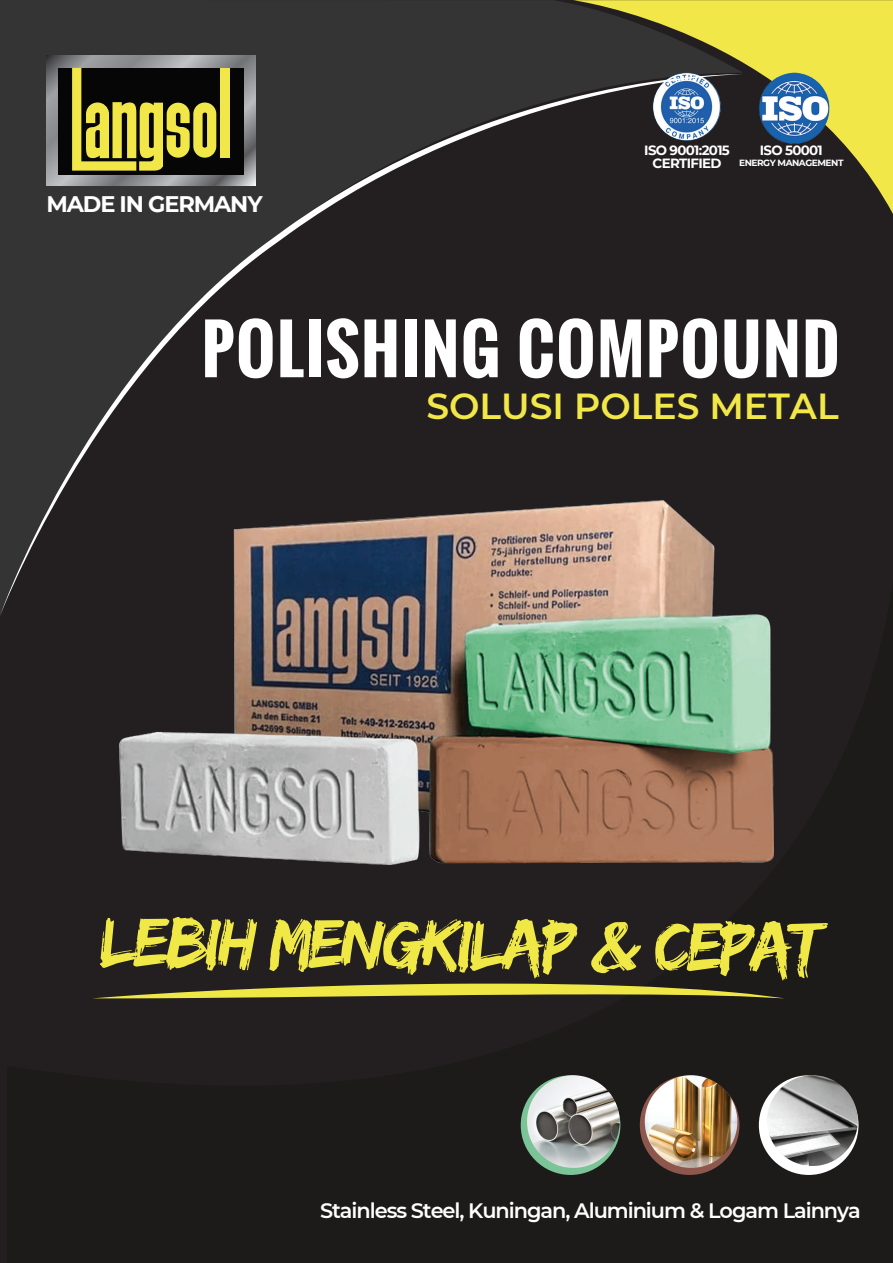
<style>
.page{position:relative;width:893px;height:1263px;background:#231f20}
.page>*{position:absolute;margin:0;border:0;box-sizing:border-box;transform-origin:0 0}
.t1{font:71.7px "Edo SZ";letter-spacing:-.05em;color:#efe847}
.t2{font:700 65.7px "Oswald";letter-spacing:.025em;color:#fff}
.t3{font:600 36.15px "Montserrat";color:#f2e748}
.t4{font:700 22.5px "Montserrat";letter-spacing:-.05em;color:#fff}
.t5{font:600 20.85px "Montserrat";letter-spacing:-.05em;color:#fff}
.t6{font:700 13.35px/12.8px "Montserrat";letter-spacing:-.05em;color:#fff;text-align:center}
.t7{font:700 9px "Montserrat";letter-spacing:-.05em;color:#fff}
</style>
<div class="page">
<svg style="left:743px;top:0;width:150px;height:214px;fill:#f2e748"></svg>
<svg style="left:0;top:0;width:743px;height:74px;background:#444236"></svg>
<img style="left:119px;top:614px;width:655px;height:250px">
<svg style="left:46px;top:55px;width:210px;height:19px;background:#858789"></svg>
<div style="left:221px;top:68px;width:9px;height:89px;background:#f2e748"></div>
<svg style="left:72px;top:68px;width:144px;height:6px"></svg>
<div style="left:521px;top:1075px;width:99px;height:100px;background:#7ac498;border-radius:50%"></div>
<img style="left:527px;top:1075px;width:93px;height:93px;border-radius:46px">
<div style="left:640px;top:1075px;width:99px;height:100px;background:#8e574d;border-radius:50%"></div>
<img style="left:645px;top:1075px;width:92px;height:93px;border-radius:46px">
<div style="left:759px;top:1075px;width:99px;height:100px;background:#fff;border-radius:50%"></div>
<img style="left:767px;top:1075px;width:91px;height:91px;border-radius:45px">
<img style="left:728px;top:61px;width:130px;height:84px">
<svg style="left:0;top:74px;width:743px;height:542px"></svg>
<svg style="left:98px;top:983px;width:683px;height:15px"></svg>
<p class="t4" style="left:46px;top:187px;width:218px">MADE IN GERMANY</p>
<p class="t6" style="left:644px;top:143px;width:87px">ISO 9001:2015<br>CERTIFIED</p>
<p class="t6" style="left:760px;top:143px;width:65px">ISO 50001</p>
<p class="t7" style="left:739px;top:156px;width:106px">ENERGY MANAGEMENT</p>
<h2 class="t2" style="left:202px;top:300px;width:639px">POLISHING COMPOUND</h2>
<h3 class="t3" style="left:426px;top:380px;width:414px">SOLUSI POLES METAL</h3>
<h1 class="t1" style="left:100px;top:902px;width:723px">LEBIH MENGKILAP &amp; CEPAT</h1>
<p class="t5" style="left:320px;top:1195px;width:542px">Stainless Steel, Kuningan, Aluminium &amp; Logam Lainnya</p>
</div>
